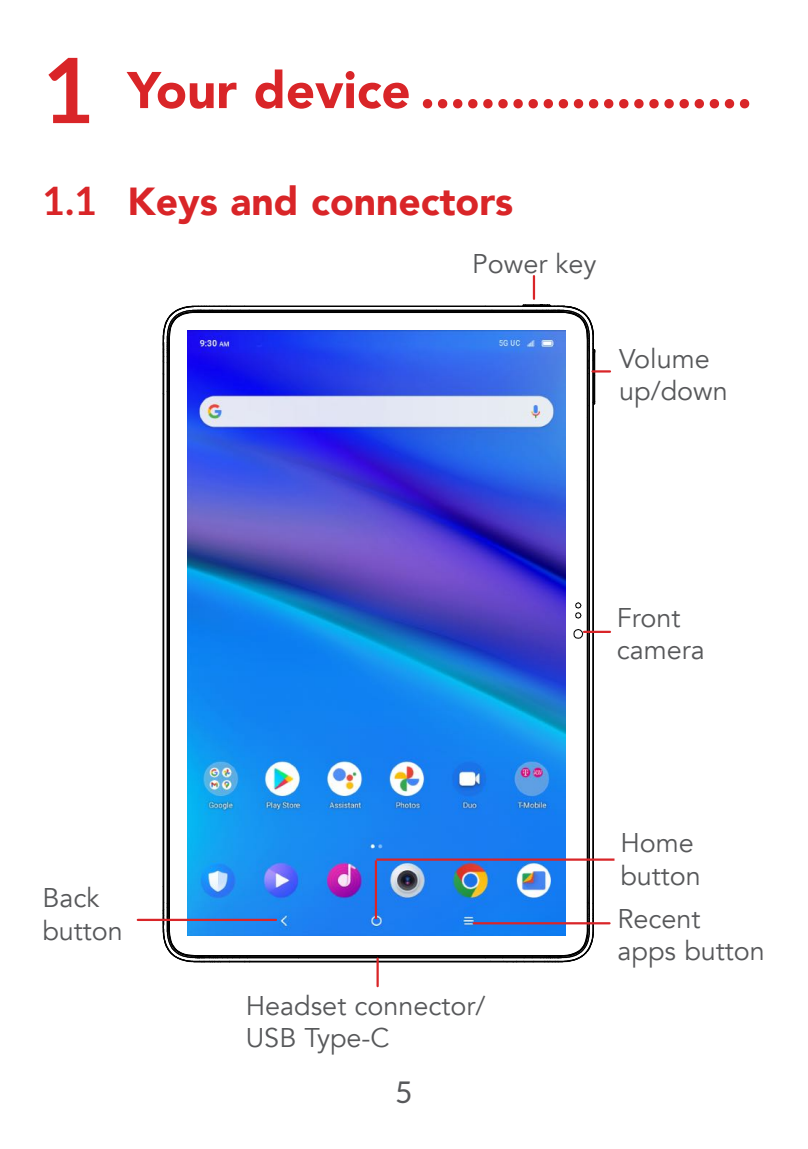
<style>
.page{position:relative;width:808px;height:1149px;background:#fff}
.page>*{position:absolute;margin:0;border:0;box-sizing:border-box;transform-origin:0 0}
.t1{font:900 51px "Avenir";color:#d92528}
.t2{font:900 39px "Avenir";color:#d92528}
.t3{font:30px "Lato";color:#57585a}
.t4{font:27px/32.4px "Avenir";color:#57585a}
.s1{font-family:"Lato";font-weight:700;font-size:90px}
.s2{font-family:"Lato";font-weight:700}
</style>
<div class="page">
<svg style="left:147px;top:292px;width:464px;height:671px"></svg>
<hr style="left:244px;top:305px;width:241px;height:1px;background:#000">
<hr style="left:245px;top:306px;width:247px;height:1px;background:#000">
<hr style="left:436px;top:309px;width:56px;height:1px;background:#000">
<hr style="left:249px;top:309px;width:187px;height:1px;background:#000">
<hr style="left:436px;top:310px;width:53px;height:1px;background:#000">
<hr style="left:249px;top:310px;width:187px;height:1px;background:#000">
<hr style="left:271px;top:311px;width:229px;height:1px;background:#000">
<hr style="left:271px;top:312px;width:229px;height:1px;background:#000">
<hr style="left:163px;top:394px;width:1px;height:508px;background:#000">
<hr style="left:167px;top:419px;width:1px;height:484px;background:#000">
<hr style="left:168px;top:391px;width:1px;height:512px;background:#000">
<hr style="left:169px;top:415px;width:1px;height:476px;background:#000">
<hr style="left:276px;top:954px;width:203px;height:1px;background:#000">
<hr style="left:247px;top:955px;width:237px;height:1px;background:#000">
<hr style="left:249px;top:956px;width:239px;height:1px;background:#000">
<hr style="left:247px;top:957px;width:51px;height:1px;background:#000">
<hr style="left:298px;top:957px;width:187px;height:1px;background:#000">
<hr style="left:245px;top:960px;width:262px;height:1px;background:#000">
<hr style="left:249px;top:961px;width:258px;height:1px;background:#000">
<svg style="left:162px;top:876px;width:114px;height:86px"></svg>
<svg style="left:147px;top:292px;width:260px;height:127px"></svg>
<img style="left:188px;top:330px;width:291px;height:605px">
<img style="left:479px;top:303px;width:131px;height:659px">
<hr style="left:474px;top:921px;width:135px;height:3px;background:#d92528">
<hr style="left:138px;top:918px;width:138px;height:2px;background:#d92528">
<hr style="left:533px;top:276px;width:2px;height:23px;background:#d92528">
<hr style="left:376px;top:958px;width:3px;height:27px;background:#d92528">
<hr style="left:375px;top:860px;width:2px;height:58px;background:#d92528">
<hr style="left:376px;top:858px;width:238px;height:2px;background:#d92528">
<h1 class="t1" style="left:43px;top:47px;width:711px"><span class="s1">1</span> Your device ......................</h1>
<h2 class="t2" style="left:43px;top:167px;width:472px"><span class="s2">1.1</span> Keys and connectors</h2>
<p class="t4" style="left:42px;top:882px;width:82px">Back button</p>
<p class="t4" style="left:472px;top:248px;width:126px">Power key</p>
<p class="t4" style="left:619px;top:342px;width:110px">Volume up/down</p>
<p class="t4" style="left:246px;top:989px;width:241px">Headset connector/<br>USB Type-C</p>
<p class="t3" style="left:395px;top:1070px;width:19px">5</p>
<p class="t4" style="left:617px;top:602px;width:90px">Front camera</p>
<p class="t4" style="left:620px;top:826px;width:82px">Home button</p>
<p class="t4" style="left:617px;top:902px;width:149px">Recent apps button</p>
</div>
